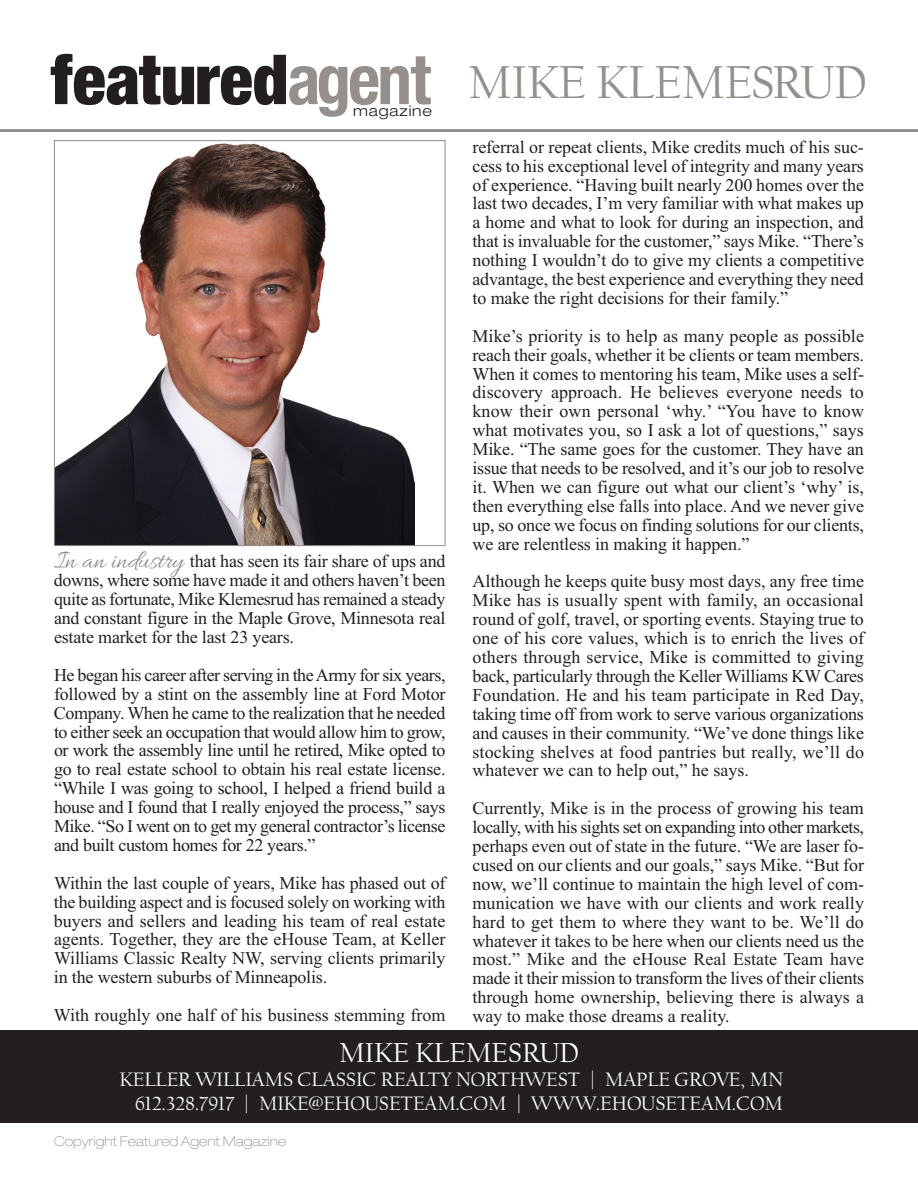
<style>
.page{position:relative;width:918px;height:1188px;background:#fff}
.page>*{position:absolute;margin:0;border:0;box-sizing:border-box;transform-origin:0 0}
.t1{font:900 condensed 69.15px "Helvetica Neue";color:#231f20}
.t2{font:48px "Californian";color:#95908b}
.t3{font:28.5px "Californian";color:#fff}
.t4{font:20.25px/24px "Californian";color:#fff;text-align:right}
.t5{font:18px/18.9px "Times New Roman";letter-spacing:-.005em;color:#231f20;text-align:justify}
.t6{font:300 expanded 14.85px "Helvetica Neue";letter-spacing:.06em;color:#231f20}
.t7{font:100 expanded 13.5px "Helvetica Neue";color:#939598}
.s1{font-weight:700;color:#95908b}
.s2{font-family:"Allura";font-size:26.7px;color:#95908b}
</style>
<div class="page">
<img style="left:56px;top:142px;width:359px;height:402px">
<hr style="left:0;top:129px;width:918px;height:2px;background:#95908b">
<div style="left:0;top:1030px;width:918px;height:93px;background:#231f20"></div>
<h1 class="t1" style="left:51px;top:55px;width:382px">featured<span class="s1">agent</span></h1>
<p class="t6" style="left:353px;top:106px;width:81px">magazine</p>
<p class="t5" style="left:54px;top:552px;width:393px"><span class="s2">In an industry</span> that has seen its fair share of ups and downs, where some have made it and others haven’t been quite as fortunate, Mike Klemesrud has remained a steady and constant figure in the Maple Grove, Minnesota real estate market for the last 23 years.</p>
<p class="t5" style="left:54px;top:665px;width:393px">He began his career after serving in theArmy for six years, followed by a stint on the assembly line at Ford Motor Company. When he came to the realization that he needed to either seek an occupation that would allow him to grow, or work the assembly line until he retired, Mike opted to go to real estate school to obtain his real estate license. “While I was going to school, I helped a friend build a house and I found that I really enjoyed the process,” says Mike. “So I went on to get my general contractor’s license and built custom homes for 22 years.”</p>
<p class="t5" style="left:54px;top:873px;width:393px">Within the last couple of years, Mike has phased out of the building aspect and is focused solely on working with buyers and sellers and leading his team of real estate agents. Together, they are the eHouse Team, at Keller Williams Classic Realty NW, serving clients primarily in the western suburbs of Minneapolis.</p>
<p class="t5" style="left:54px;top:1005px;width:393px">With roughly one half of his business stemming from</p>
<h2 class="t2" style="left:468px;top:62px;width:400px">MIKE KLEMESRUD</h2>
<p class="t5" style="left:472px;top:137px;width:393px">referral or repeat clients, Mike credits much of his suc&shy;cess to his exceptional level of integrity and many years of experience. “Having built nearly 200 homes over the last two decades, I’m very familiar with what makes up a home and what to look for during an inspection, and that is invaluable for the customer,” says Mike. “There’s nothing I wouldn’t do to give my clients a competitive advantage, the best experience and everything they need to make the right decisions for their family.”</p>
<p class="t5" style="left:472px;top:326px;width:393px">Mike’s priority is to help as many people as possible reach their goals, whether it be clients or team members.<br>When it comes to mentoring his team, Mike uses a self&shy;discovery approach. He believes everyone needs to know their own personal ‘why.’ “You have to know what motivates you, so I ask a lot of questions,” says Mike. “The same goes for the customer. They have an issue that needs to be resolved, and it’s our job to resolve it. When we can figure out what our client’s ‘why’ is, then everything else falls into place. And we never give up, so once we focus on finding solutions for our clients, we are relentless in making it happen.”</p>
<p class="t5" style="left:472px;top:572px;width:393px">Although he keeps quite busy most days, any free time Mike has is usually spent with family, an occasional round of golf, travel, or sporting events. Staying true to one of his core values, which is to enrich the lives of others through service, Mike is committed to giving back, particularly through the Keller Williams KW Cares Foundation. He and his team participate in Red Day, taking time off from work to serve various organizations and causes in their community. “We’ve done things like stocking shelves at food pantries but really, we’ll do whatever we can to help out,” he says.</p>
<p class="t5" style="left:472px;top:799px;width:393px">Currently, Mike is in the process of growing his team locally, with his sights set on expanding into other markets, perhaps even out of state in the future. “We are laser fo&shy;cused on our clients and our goals,” says Mike. “But for now, we’ll continue to maintain the high level of com&shy;munication we have with our clients and work really hard to get them to where they want to be. We’ll do whatever it takes to be here when our clients need us the most.” Mike and the eHouse Real Estate Team have made it their mission to transform the lives of their clients through home ownership, believing there is always a way to make those dreams a reality.</p>
<h3 class="t3" style="left:339px;top:1040px;width:241px">MIKE KLEMESRUD</h3>
<p class="t4" style="left:120px;top:1069px;width:665px">KELLER WILLIAMS CLASSIC REALTY NORTHWEST | MAPLE GROVE, MN<br>612.328.7917 | MIKE@EHOUSETEAM.COM | WWW.EHOUSETEAM.COM</p>
<p class="t7" style="left:54px;top:1136px;width:234px">Copyright Featured Agent Magazine</p>
</div>
